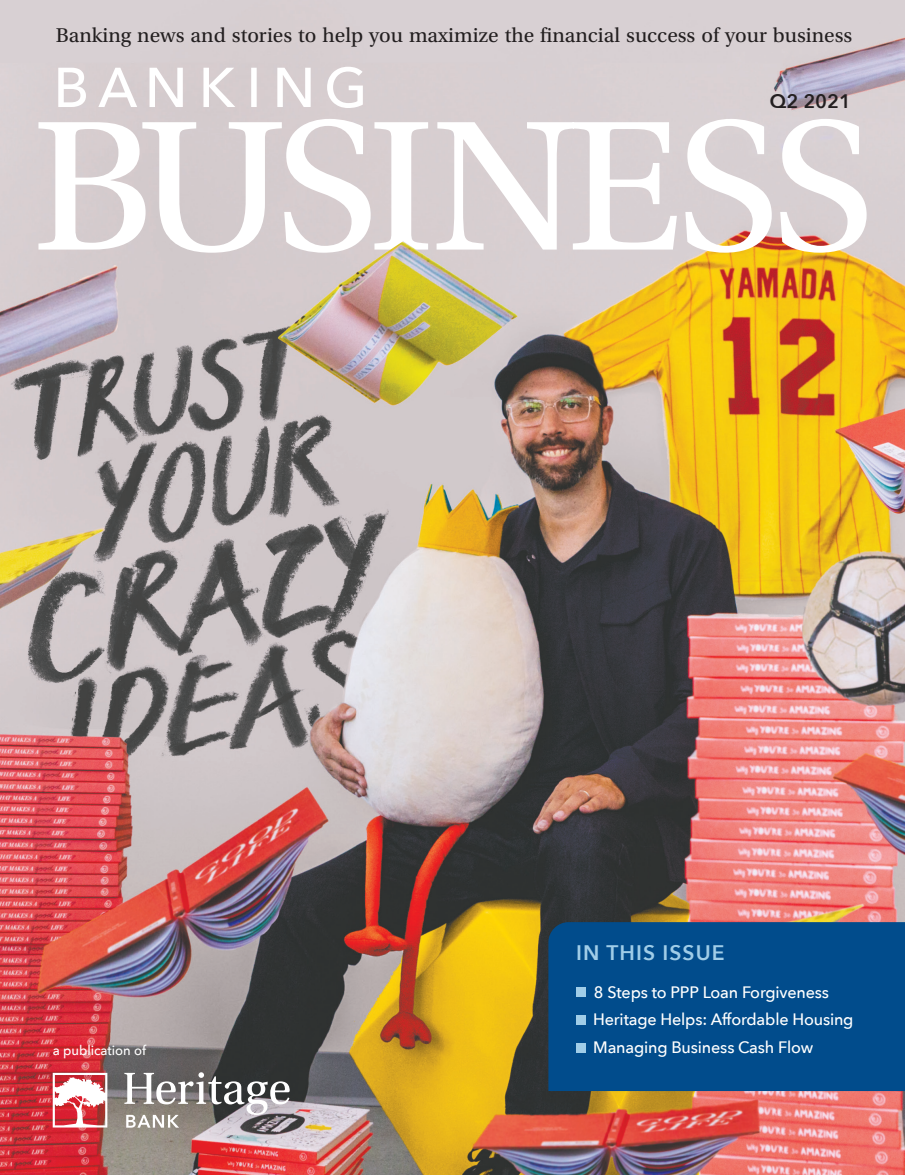
<style>
.page{position:relative;width:905px;height:1175px;background:#fff}
.page>*{position:absolute;margin:0;border:0;box-sizing:border-box;transform-origin:0 0}
.t1{font:21px "Utopia Std";color:#231f20}
.t2{font:600 21px "Avenir Next";letter-spacing:.05em;color:#a0cde8}
.t3{font:600 19.5px "Avenir Next";color:#231f20}
.t4{font:500 16.5px "Avenir Next";letter-spacing:-.01em;color:#fff}
.body{font:500 13.5px "Avenir Next";color:#fff}
</style>
<div class="page">
<img style="left:0;top:0;width:904px;height:1174px">
<div style="left:548px;top:922px;width:356px;height:169px;background:#014c8c"></div>
<div style="left:576px;top:987px;width:9px;height:10px;background:#a0cde8"></div>
<div style="left:576px;top:1015px;width:9px;height:9px;background:#a0cde8"></div>
<div style="left:576px;top:1043px;width:9px;height:9px;background:#a0cde8"></div>
<svg style="left:124px;top:1072px;width:166px;height:55px"></svg>
<svg style="left:53px;top:1072px;width:54px;height:55px"></svg>
<svg style="left:38px;top:119px;width:828px;height:134px;fill:#d8cfd2"></svg>
<svg style="left:58px;top:67px;width:305px;height:41px"></svg>
<img style="left:269px;top:241px;width:254px;height:184px">
<p class="t1" style="left:56px;top:24px;width:798px">Banking news and stories to help you maximize the financial success of your business</p>
<p class="t3" style="left:770px;top:84px;width:82px">Q2 2021</p>
<p class="t2" style="left:576px;top:935px;width:150px">IN THIS ISSUE</p>
<p class="t4" style="left:593px;top:977px;width:237px">8 Steps to PPP Loan Forgiveness</p>
<p class="t4" style="left:593px;top:1005px;width:262px">Heritage Helps: Affordable Housing</p>
<p class="body" style="left:53px;top:1038px;width:95px">a publication of</p>
<p class="t4" style="left:593px;top:1033px;width:221px">Managing Business Cash Flow</p>
</div>
